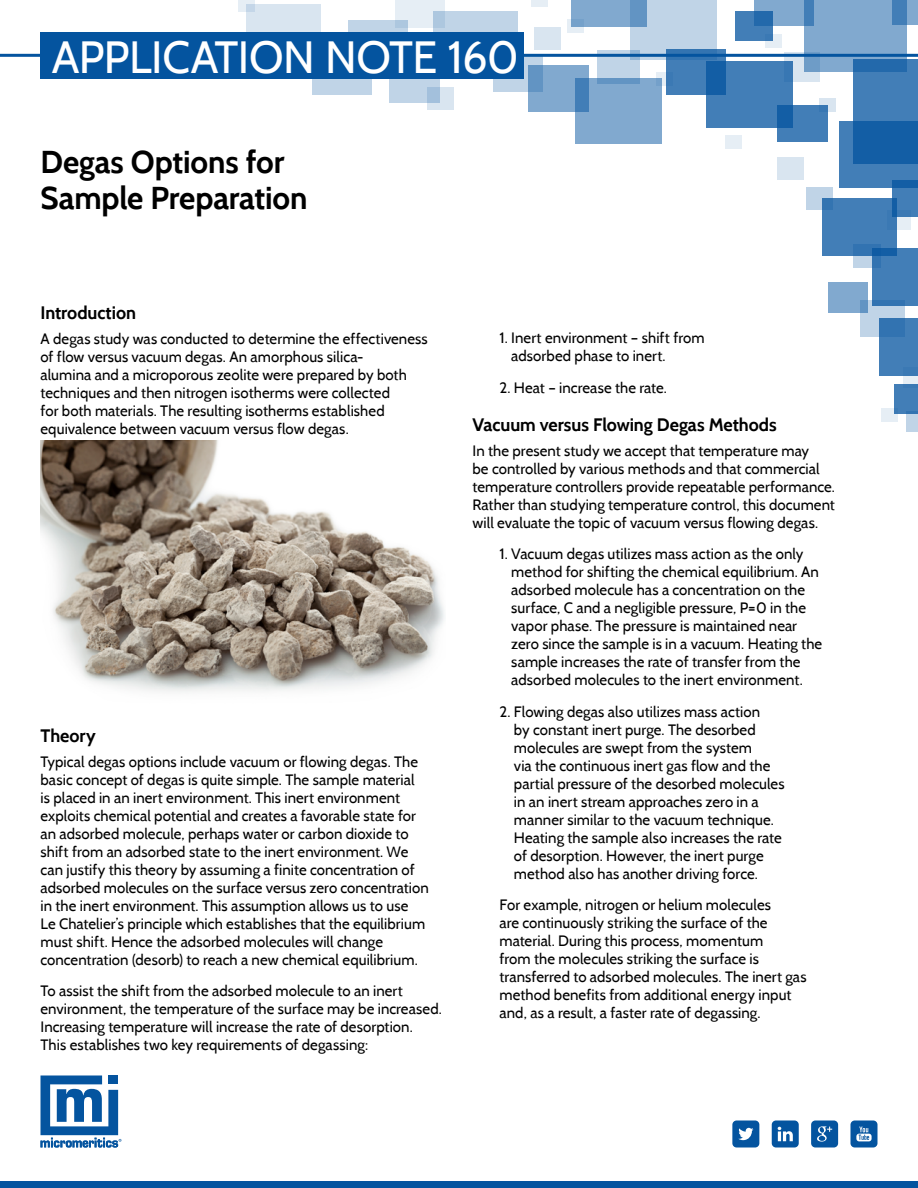
<style>
.page{position:relative;width:918px;height:1188px;background:#fff}
.page>*{position:absolute;margin:0;border:0;box-sizing:border-box;transform-origin:0 0}
.t1{font:45px "Cabin";letter-spacing:-.015em;color:#fff}
.t2{font:700 31.5px/36px "Cabin";letter-spacing:-.005em;color:#000}
.t3{font:700 18px "Cabin";letter-spacing:-.005em;color:#000}
.t4{font:15px/18px "Cabin";letter-spacing:.005em;color:#000}
</style>
<div class="page">
<div style="left:872px;top:249px;width:46px;height:57px;background:#427eb7"></div>
<div style="left:806px;top:187px;width:27px;height:23px;background:#c0d4e7"></div>
<div style="left:822px;top:198px;width:74px;height:57px;background:#427eb7"></div>
<div style="left:828px;top:283px;width:39px;height:30px;background:#81a9cf"></div>
<div style="left:840px;top:121px;width:78px;height:66px;background:#427eb7"></div>
<div style="left:706px;top:62px;width:87px;height:66px;background:#427eb7"></div>
<div style="left:631px;top:0;width:86px;height:60px;background:#c0d4e7"></div>
<div style="left:433px;top:11px;width:85px;height:67px;background:#c0d4e7"></div>
<div style="left:575px;top:78px;width:86px;height:65px;background:#81a9cf"></div>
<svg style="left:853px;top:60px;width:65px;height:104px;background:#2c6fae"></svg>
<svg style="left:804px;top:0;width:102px;height:72px;background:#76a1ca"></svg>
<div style="left:880px;top:318px;width:38px;height:58px;background:#427eb7"></div>
<svg style="left:528px;top:65px;width:60px;height:47px;background:#75a1ca"></svg>
<svg style="left:666px;top:49px;width:59px;height:46px;background:#3273b1"></svg>
<svg style="left:754px;top:0;width:60px;height:26px"></svg>
<div style="left:348px;top:20px;width:60px;height:46px;background:#c0d4e7"></div>
<div style="left:313px;top:49px;width:59px;height:46px;background:#c0d4e7"></div>
<div style="left:246px;top:4px;width:74px;height:58px;background:#d9e5f0"></div>
<div style="left:389px;top:66px;width:51px;height:36px;background:#c0d4e7"></div>
<svg style="left:777px;top:105px;width:51px;height:37px;background:#3877b3"></svg>
<div style="left:894px;top:384px;width:24px;height:30px;background:#427eb7"></div>
<svg style="left:892px;top:180px;width:26px;height:37px"></svg>
<svg style="left:493px;top:57px;width:50px;height:35px"></svg>
<svg style="left:860px;top:300px;width:45px;height:37px;fill:#c0d4e7"></svg>
<svg style="left:597px;top:51px;width:42px;height:33px"></svg>
<svg style="left:427px;top:87px;width:27px;height:22px"></svg>
<div style="left:777px;top:157px;width:27px;height:22px;background:#d9e5f0"></div>
<div style="left:534px;top:27px;width:27px;height:23px;background:#d9e5f0"></div>
<svg style="left:906px;top:411px;width:12px;height:21px"></svg>
<div style="left:725px;top:135px;width:17px;height:13px;background:#e6eef5"></div>
<svg style="left:568px;top:20px;width:16px;height:13px"></svg>
<svg style="left:238px;top:0;width:16px;height:12px"></svg>
<svg style="left:881px;top:408px;width:16px;height:13px"></svg>
<svg style="left:784px;top:53px;width:35px;height:29px"></svg>
<svg style="left:819px;top:98px;width:17px;height:14px"></svg>
<svg style="left:853px;top:244px;width:28px;height:23px"></svg>
<svg style="left:572px;top:0;width:75px;height:27px;background:#79a3cc"></svg>
<svg style="left:395px;top:0;width:50px;height:28px"></svg>
<div style="left:531px;top:0;width:17px;height:7px;background:#e6eef5"></div>
<svg style="left:892px;top:210px;width:19px;height:19px"></svg>
<svg style="left:735px;top:12px;width:38px;height:29px"></svg>
<svg style="left:656px;top:73px;width:16px;height:13px"></svg>
<svg style="left:892px;top:0;width:26px;height:25px"></svg>
<svg style="left:765px;top:34px;width:17px;height:14px"></svg>
<svg style="left:904px;top:376px;width:14px;height:8px"></svg>
<svg style="left:40px;top:1075px;width:81px;height:73px"></svg>
<svg style="left:732px;top:1120px;width:27px;height:28px"></svg>
<svg style="left:772px;top:1120px;width:27px;height:28px"></svg>
<svg style="left:811px;top:1120px;width:27px;height:28px"></svg>
<svg style="left:850px;top:1120px;width:28px;height:28px"></svg>
<div style="left:0;top:1181px;width:918px;height:7px;background:#04549f"></div>
<hr style="left:0;top:54px;width:918px;height:3px;background:#04549f">
<div style="left:40px;top:32px;width:484px;height:47px;background:#04549f"></div>
<img style="left:40px;top:441px;width:405px;height:251px">
<h1 class="t1" style="left:52px;top:29px;width:469px">APPLICATION NOTE 160</h1>
<h2 class="t2" style="left:40px;top:144px;width:268px">Degas Options for<br>Sample Preparation</h2>
<p class="t3" style="left:40px;top:302px;width:97px">Introduction</p>
<p class="t4" style="left:40px;top:329px;width:389px">A degas study was conducted to determine the effectiveness of flow versus vacuum degas. An amorphous silica-<br>alumina and a microporous zeolite were prepared by both techniques and then nitrogen isotherms were collected<br>for both materials. The resulting isotherms established equivalence between vacuum versus flow degas.</p>
<p class="t3" style="left:40px;top:725px;width:57px">Theory</p>
<p class="t4" style="left:40px;top:752px;width:390px">Typical degas options include vacuum or flowing degas. The basic concept of degas is quite simple. The sample material<br>is placed in an inert environment. This inert environment exploits chemical potential and creates a favorable state for an adsorbed molecule, perhaps water or carbon dioxide to shift from an adsorbed state to the inert environment. We can justify this theory by assuming a finite concentration of adsorbed molecules on the surface versus zero concentration in the inert environment. This assumption allows us to use<br>Le Chatelier’s principle which establishes that the equilibrium must shift. Hence the adsorbed molecules will change concentration (desorb) to reach a new chemical equilibrium.</p>
<p class="t4" style="left:40px;top:982px;width:403px">To assist the shift from the adsorbed molecule to an inert environment, the temperature of the surface may be increased.<br>Increasing temperature will increase the rate of desorption.<br>This establishes two key requirements of degassing:</p>
<p class="t4" style="left:511px;top:329px;width:195px;text-indent:-12px">1. Inert environment – shift from adsorbed phase to inert.</p>
<p class="t4" style="left:500px;top:378px;width:169px">2. Heat – increase the rate.</p>
<p class="t3" style="left:472px;top:414px;width:306px">Vacuum versus Flowing Degas Methods</p>
<p class="t4" style="left:472px;top:441px;width:364px">In the present study we accept that temperature may<br>be controlled by various methods and that commercial temperature controllers provide repeatable performance.<br>Rather than studying temperature control, this document will evaluate the topic of vacuum versus flowing degas.</p>
<p class="t4" style="left:511px;top:545px;width:312px;text-indent:-12px">1. Vacuum degas utilizes mass action as the only method for shifting the chemical equilibrium. An adsorbed molecule has a concentration on the surface, C and a negligible pressure, P=0 in the vapor phase. The pressure is maintained near zero since the sample is in a vacuum. Heating the sample increases the rate of transfer from the adsorbed molecules to the inert environment.</p>
<p class="t4" style="left:514px;top:702px;width:272px;text-indent:-14px">2. Flowing degas also utilizes mass action<br>by constant inert purge. The desorbed molecules are swept from the system<br>via the continuous inert gas flow and the partial pressure of the desorbed molecules in an inert stream approaches zero in a manner similar to the vacuum technique.<br>Heating the sample also increases the rate of desorption. However, the inert purge method also has another driving force.</p>
<p class="t4" style="left:500px;top:896px;width:309px">For example, nitrogen or helium molecules<br>are continuously striking the surface of the material. During this process, momentum<br>from the molecules striking the surface is transferred to adsorbed molecules. The inert gas method benefits from additional energy input and, as a result, a faster rate of degassing.</p>
</div>
